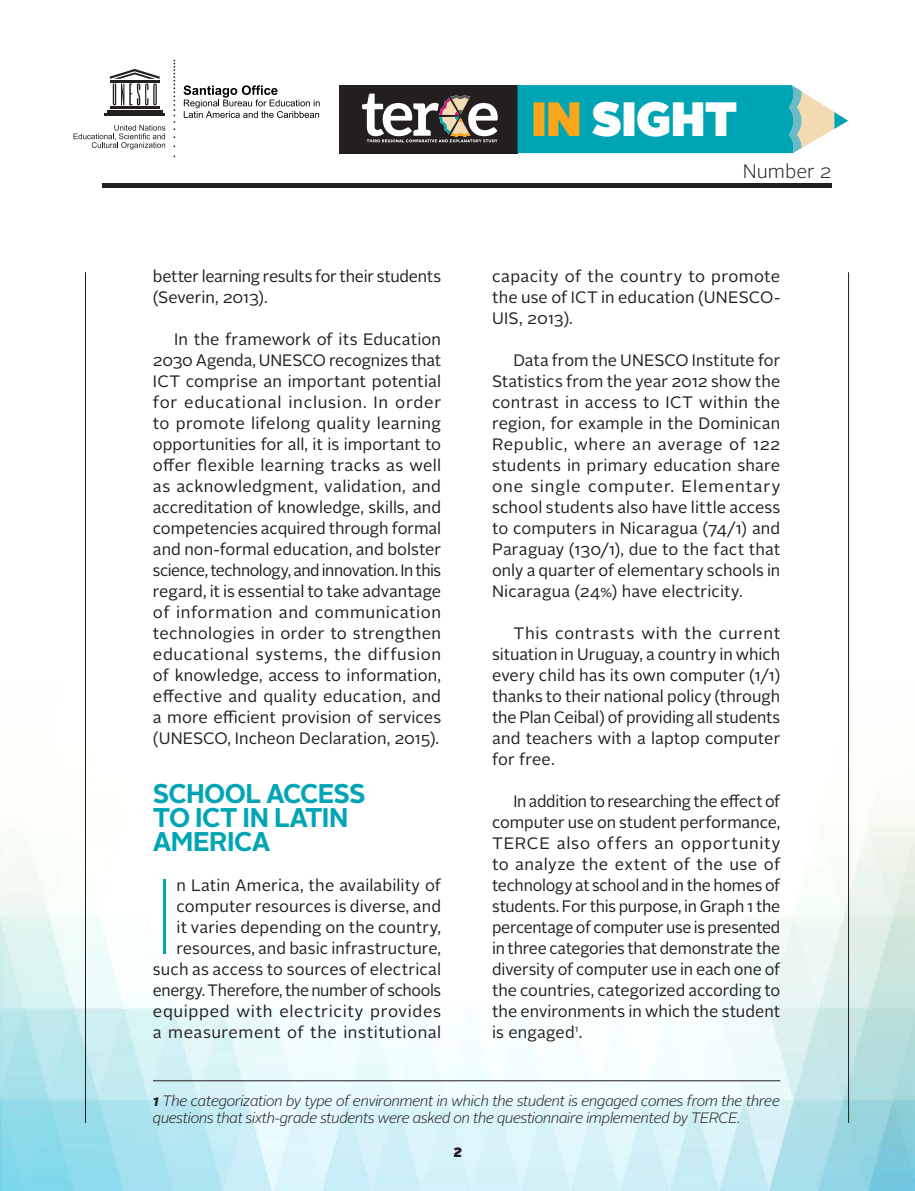
<style>
.page{position:relative;width:915px;height:1191px;background:#fff}
.page>*{position:absolute;margin:0;border:0;box-sizing:border-box;transform-origin:0 0}
.t1{font:100 106.5px "Alright Sans";color:#00a5b5}
.t2{font:900 48px "Alright Sans";letter-spacing:-.015em;color:#fff}
.t3{font:700 27px/23.7px "Alright Sans";letter-spacing:-.025em;color:#00a5b5}
.t4{font:300 19.5px "Alright Sans";color:#231f20}
.t5{font:16.5px/21px "Alright Sans";letter-spacing:.005em;color:#231f20;text-align:justify}
.t6{font:16.5px/21px "Alright Sans";letter-spacing:-.015em;color:#231f20}
.t7{font:italic 300 15px/17px "Alright Sans";letter-spacing:-.035em;color:#231f20}
.t8{font:900 13.5px "Alright Sans";color:#231f20}
.s1{color:#faa61a}
.s2{font-weight:700}
</style>
<div class="page">
<img style="left:0;top:510px;width:914px;height:681px">
<hr style="left:102px;top:183px;width:729px;height:4px;background:#231f20">
<hr style="left:85px;top:272px;width:1px;height:851px;background:#231f20">
<hr style="left:847px;top:272px;width:1px;height:851px;background:#231f20">
<hr style="left:153px;top:1080px;width:627px;height:1px;background:#231f20">
<svg style="left:173px;top:60px;width:2px;height:70px"></svg>
<hr style="left:110px;top:106px;width:50px;height:3px;background:#231f20">
<hr style="left:107px;top:110px;width:55px;height:2px;background:#231f20">
<hr style="left:104px;top:114px;width:61px;height:2px;background:#231f20">
<svg style="left:110px;top:69px;width:50px;height:36px"></svg>
<svg style="left:183px;top:85px;width:136px;height:33px"></svg>
<svg style="left:73px;top:125px;width:92px;height:24px"></svg>
<div style="left:339px;top:85px;width:178px;height:68px;background:#231f20"></div>
<svg style="left:517px;top:85px;width:330px;height:68px;background:#24aeb9"></svg>
<svg style="left:362px;top:94px;width:135px;height:48px"></svg>
<p class="t6" style="left:153px;top:266px;width:289px">better learning results for their students (Severin, 2013).</p>
<p class="t5" style="left:153px;top:329px;width:290px;text-indent:21px">In the framework of its Education 2030 Agenda, UNESCO recognizes that ICT comprise an important potential for educational inclusion. In order to promote lifelong quality learning opportunities for all, it is important to offer flexible learning tracks as well as acknowledgment, validation, and accreditation of knowledge, skills, and competencies acquired through formal and non-formal education, and bolster science, technology, and innovation. In this regard, it is essential to take advantage of information and communication technologies in order to strengthen educational systems, the diffusion of knowledge, access to information, effective and quality education, and a more efficient provision of services (UNESCO, Incheon Declaration, 2015).</p>
<h3 class="t3" style="left:153px;top:782px;width:214px">SCHOOL ACCESS<br>TO ICT IN LATIN<br>AMERICA</h3>
<p class="t5" style="left:153px;top:875px;width:289px;text-align:right">n Latin America, the availability of computer resources is diverse, and<br>it varies depending on the country, resources, and basic infrastructure, such as access to sources of electrical energy. Therefore, the number of schools equipped with electricity provides a measurement of the institutional</p>
<h1 class="t1" style="left:153px;top:844px;width:25px">I</h1>
<h2 class="t2" style="left:531px;top:84px;width:207px"><span class="s1">IN</span> SIGHT</h2>
<p class="t4" style="left:742px;top:158px;width:90px">Number 2</p>
<p class="t5" style="left:492px;top:266px;width:289px">capacity of the country to promote the use of ICT in education (UNESCO-UIS, 2013).</p>
<p class="t5" style="left:492px;top:350px;width:290px;text-indent:21px">Data from the UNESCO Institute for Statistics from the year 2012 show the contrast in access to ICT within the region, for example in the Dominican Republic, where an average of 122 students in primary education share one single computer. Elementary school students also have little access to computers in Nicaragua (74/1) and Paraguay (130/1), due to the fact that only a quarter of elementary schools in Nicaragua (24%) have electricity.</p>
<p class="t5" style="left:492px;top:623px;width:290px;text-indent:21px">This contrasts with the current situation in Uruguay, a country in which every child has its own computer (1/1) thanks to their national policy (through the Plan Ceibal) of providing all students and teachers with a laptop computer for free.</p>
<p class="t5" style="left:492px;top:791px;width:290px;text-indent:21px">In addition to researching the effect of computer use on student performance, TERCE also offers an opportunity to analyze the extent of the use of technology at school and in the homes of students. For this purpose, in Graph 1 the percentage of computer use is presented in three categories that demonstrate the diversity of computer use in each one of the countries, categorized according to the environments in which the student is engaged<sup>1</sup>.</p>
<p class="t7" style="left:153px;top:1092px;width:628px"><span class="s2">1</span> The categorization by type of environment in which the student is engaged comes from the three questions that sixth-grade students were asked on the questionnaire implemented by TERCE.</p>
<p class="t8" style="left:453px;top:1142px;width:10px">2</p>
</div>
